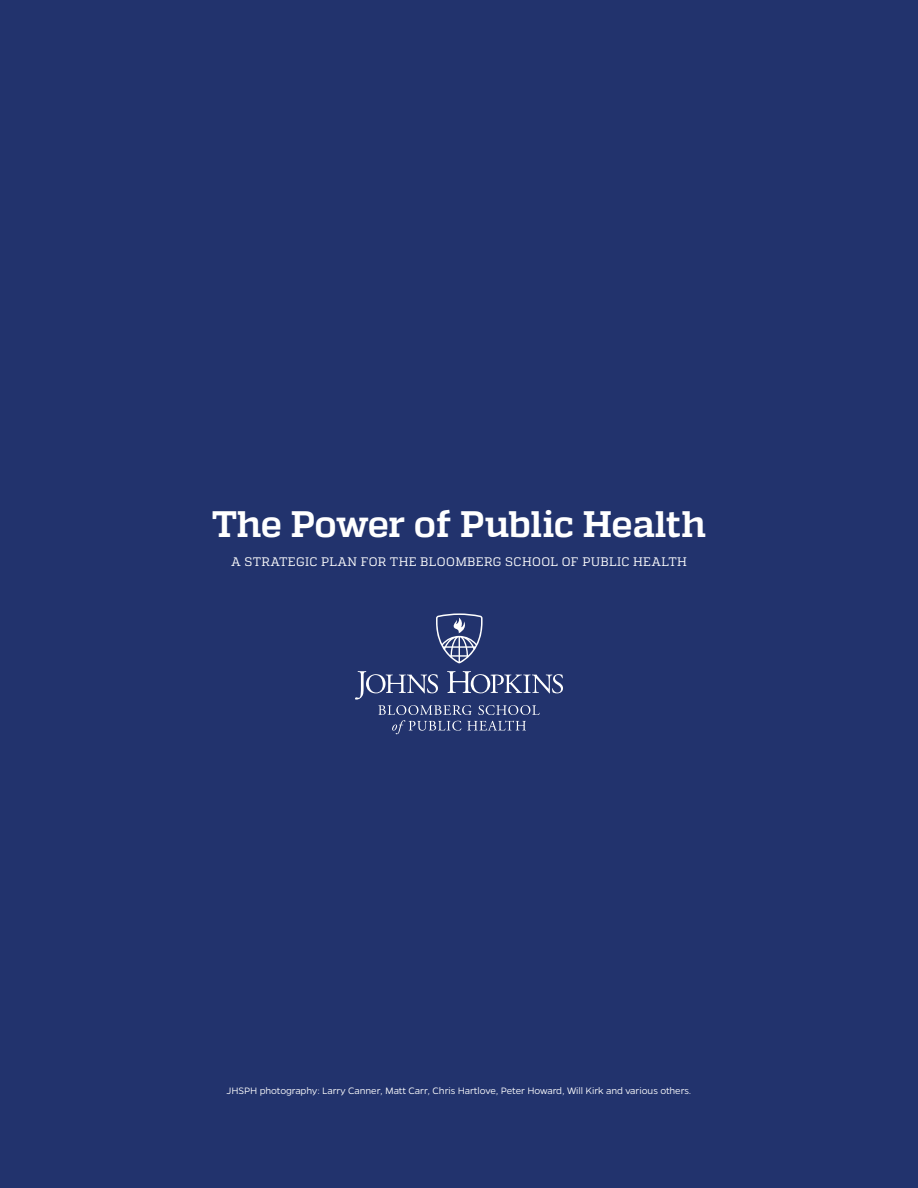
<style>
.page{position:relative;width:918px;height:1188px;background:#22336d}
.page>*{position:absolute;margin:0;border:0;box-sizing:border-box;transform-origin:0 0}
.t1{font:700 36.9px "Quadon";letter-spacing:-.02em;color:#fff}
.t2{font:12.3px "Quadon";letter-spacing:.02em;color:#fff}
.t3{font:300 10.5px "Gentona";letter-spacing:-.01em;color:#fff}
</style>
<div class="page">
<svg style="left:436px;top:613px;width:47px;height:50px"></svg>
<svg style="left:355px;top:671px;width:208px;height:63px"></svg>
<p class="t1" style="left:212px;top:503px;width:496px">The Power of Public Health</p>
<p class="t2" style="left:231px;top:555px;width:457px">A STRATEGIC PLAN FOR THE BLOOMBERG SCHOOL OF PUBLIC HEALTH</p>
<p class="t3" style="left:227px;top:1084px;width:466px">JHSPH photography: Larry Canner, Matt Carr, Chris Hartlove, Peter Howard, Will Kirk and various others.</p>
</div>
